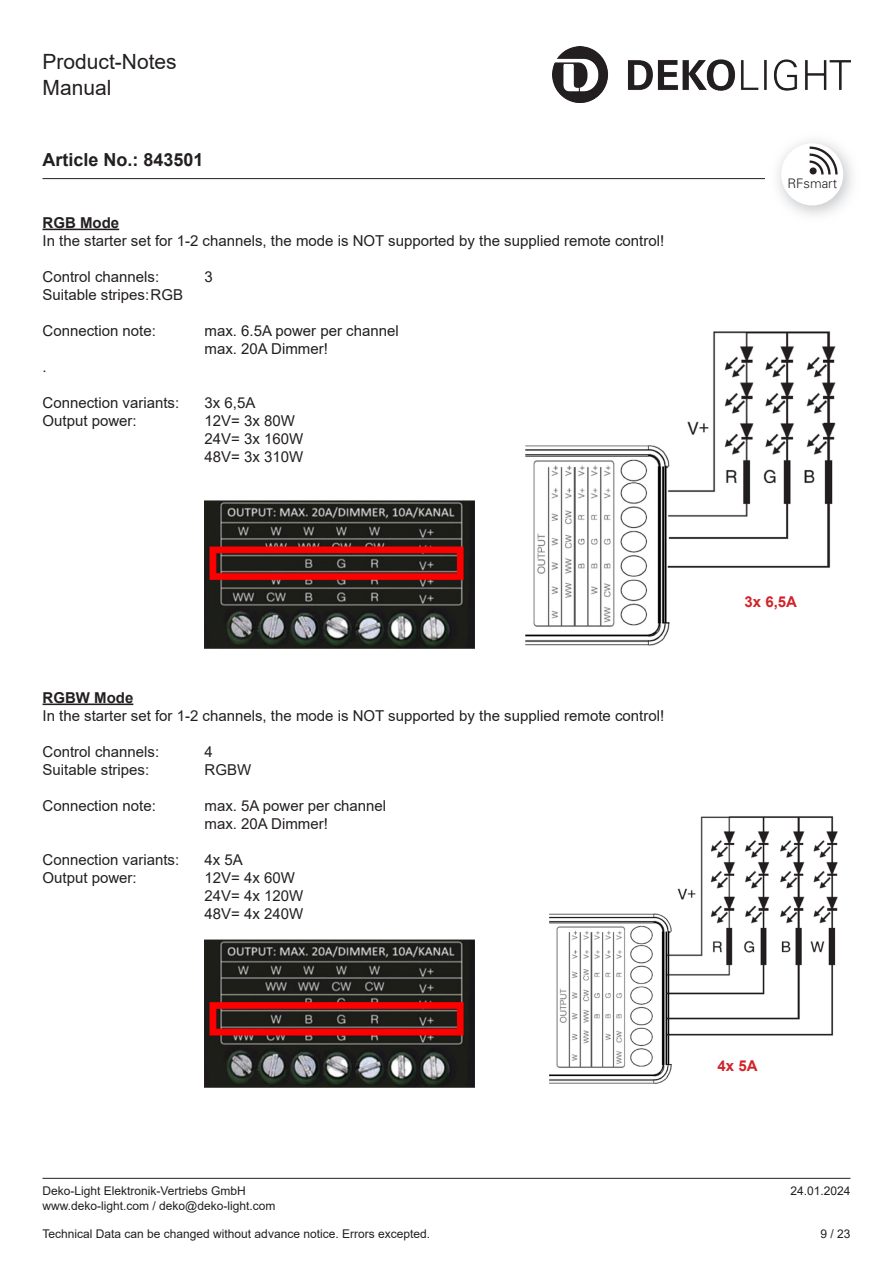
<style>
.page{position:relative;width:893px;height:1263px;background:#fff}
.page>*{position:absolute;margin:0;border:0;box-sizing:border-box;transform-origin:0 0}
.t1{font:21px/25.2px "Arial";color:#231f20}
.t2{font:700 18px "Arial";color:#231f20}
.Lauftext{font:15px "Arial";color:#231f20}
.Lauftext-2{font:700 15px "Arial";color:#231f20}
.Lauftext-3{font:700 15px "Arial";color:#d1232a}
.t3{font:300 13.2px "Univers";color:#231f20}
.t4{font:12px "Arial";color:#231f20}
</style>
<div class="page">
<hr style="left:43px;top:178px;width:807px;height:1px;background:#231f20">
<hr style="left:43px;top:1178px;width:807px;height:1px;background:#231f20">
<img style="left:553px;top:46px;width:297px;height:56px">
<img style="left:765px;top:140px;width:87px;height:75px">
<div style="left:781px;top:143px;width:62px;height:62px;background:#fff;border-radius:50%"></div>
<svg style="left:810px;top:146px;width:28px;height:28px"></svg>
<hr style="left:43px;top:229px;width:76px;height:1px;background:#231f20">
<hr style="left:43px;top:703px;width:90px;height:2px;background:#231f20">
<img style="left:526px;top:331px;width:310px;height:315px">
<img style="left:205px;top:501px;width:270px;height:148px">
<img style="left:550px;top:816px;width:288px;height:268px">
<img style="left:205px;top:940px;width:270px;height:148px">
<h1 class="t1" style="left:43px;top:49px;width:136px">Product-Notes<br>Manual</h1>
<p class="t2" style="left:43px;top:147px;width:163px">Article No.: 843501</p>
<p class="Lauftext-2" style="left:43px;top:212px;width:78px">RGB Mode</p>
<p class="Lauftext" style="left:43px;top:230px;width:623px">In the starter set for 1-2 channels, the mode is NOT supported by the supplied remote control!</p>
<p class="Lauftext" style="left:43px;top:266px;width:118px">Control channels:</p>
<p class="Lauftext" style="left:205px;top:266px;width:10px">3</p>
<p class="Lauftext" style="left:43px;top:284px;width:142px">Suitable stripes:RGB</p>
<p class="Lauftext" style="left:43px;top:320px;width:115px">Connection note:</p>
<p class="Lauftext" style="left:205px;top:320px;width:196px">max. 6.5A power per channel</p>
<p class="Lauftext" style="left:205px;top:338px;width:125px">max. 20A Dimmer!</p>
<p class="Lauftext" style="left:43px;top:356px;width:6px">.</p>
<p class="Lauftext" style="left:43px;top:392px;width:138px">Connection variants:</p>
<p class="Lauftext" style="left:205px;top:392px;width:52px">3x 6,5A</p>
<p class="Lauftext" style="left:43px;top:410px;width:96px">Output power:</p>
<p class="Lauftext" style="left:205px;top:410px;width:92px">12V= 3x 80W</p>
<p class="Lauftext" style="left:205px;top:428px;width:100px">24V= 3x 160W</p>
<p class="Lauftext" style="left:205px;top:446px;width:100px">48V= 3x 310W</p>
<p class="Lauftext-2" style="left:43px;top:687px;width:92px">RGBW Mode</p>
<p class="Lauftext" style="left:43px;top:705px;width:623px">In the starter set for 1-2 channels, the mode is NOT supported by the supplied remote control!</p>
<p class="Lauftext" style="left:43px;top:741px;width:118px">Control channels:</p>
<p class="Lauftext" style="left:205px;top:741px;width:10px">4</p>
<p class="Lauftext" style="left:43px;top:759px;width:108px">Suitable stripes:</p>
<p class="Lauftext" style="left:205px;top:759px;width:48px">RGBW</p>
<p class="Lauftext" style="left:43px;top:795px;width:115px">Connection note:</p>
<p class="Lauftext" style="left:205px;top:795px;width:183px">max. 5A power per channel</p>
<p class="Lauftext" style="left:205px;top:813px;width:125px">max. 20A Dimmer!</p>
<p class="Lauftext" style="left:43px;top:849px;width:138px">Connection variants:</p>
<p class="Lauftext" style="left:205px;top:849px;width:40px">4x 5A</p>
<p class="Lauftext" style="left:43px;top:867px;width:96px">Output power:</p>
<p class="Lauftext" style="left:205px;top:867px;width:92px">12V= 4x 60W</p>
<p class="Lauftext" style="left:205px;top:885px;width:100px">24V= 4x 120W</p>
<p class="Lauftext" style="left:205px;top:903px;width:100px">48V= 4x 240W</p>
<p class="t3" style="left:787px;top:175px;width:51px">RFsmart</p>
<p class="Lauftext-3" style="left:745px;top:591px;width:54px">3x 6,5A</p>
<p class="Lauftext-3" style="left:718px;top:1055px;width:42px">4x 5A</p>
<p class="t4" style="left:43px;top:1183px;width:205px">Deko-Light Elektronik-Vertriebs GmbH</p>
<p class="t4" style="left:790px;top:1183px;width:62px">24.01.2024</p>
<p class="t4" style="left:43px;top:1197px;width:234px">www.deko-light.com / deko@deko-light.com</p>
<p class="t4" style="left:43px;top:1226px;width:389px">Technical Data can be changed without advance notice. Errors excepted.</p>
<p class="t4" style="left:820px;top:1226px;width:32px">9 / 23</p>
</div>
